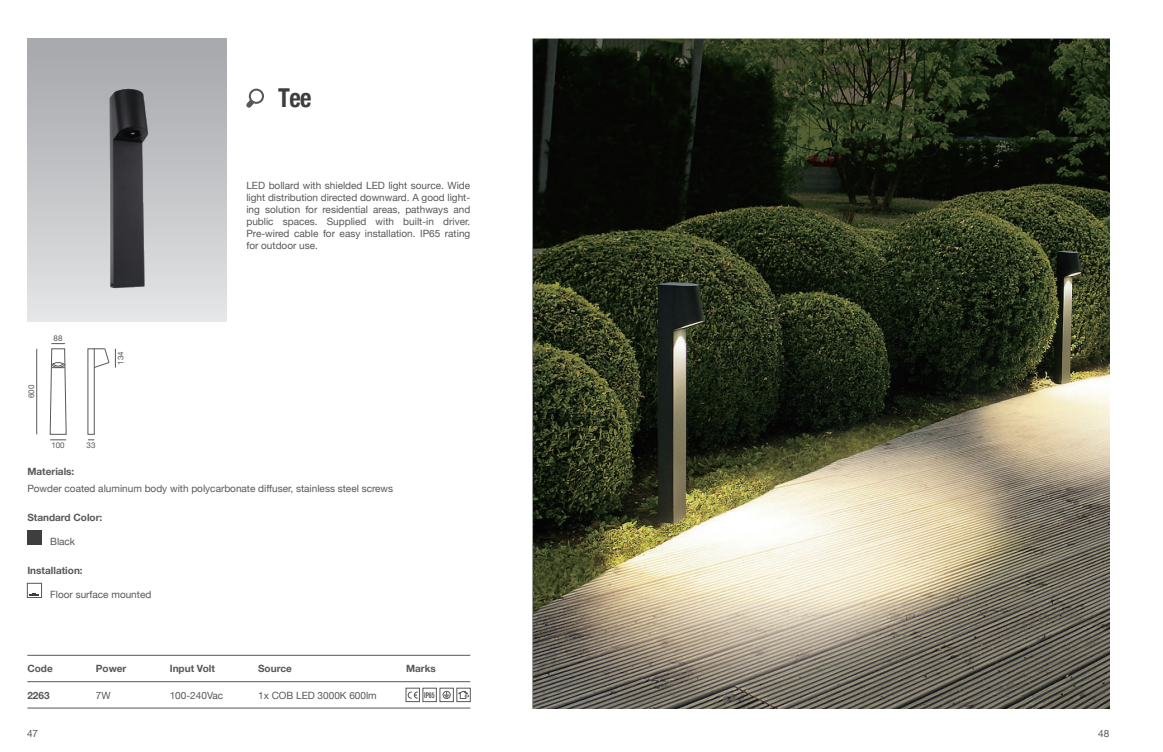
<style>
.page{position:relative;width:1163px;height:752px;background:#fff}
.page>*{position:absolute;margin:0;border:0;box-sizing:border-box;transform-origin:0 0}
.t1{font:700 condensed 26px "Helvetica Neue";color:#3e3e3f;scale:.95 1}
.t2{font:10px/12px "Helvetica Neue";color:#57585a;text-align:justify}
.t3{font:700 10px "Helvetica Neue";color:#57585a}
.t4{font:8px "Helvetica Neue";color:#57585a}
.t5{font:700 condensed 8px "Helvetica Neue";color:#57585a;scale:.75 1}
</style>
<div class="page">
<div style="left:27px;top:39px;width:199px;height:282px;background:linear-gradient(to bottom,#a5a6aa,#e3e4e6)"></div>
<div style="left:27px;top:530px;width:15px;height:14px;background:#3e3e3f"></div>
<div style="left:27px;top:583px;width:15px;height:14px;border:1px solid #57585a"></div>
<svg style="left:30px;top:593px;width:9px;height:2px"></svg>
<hr style="left:27px;top:654px;width:443px;height:1px;background:#57585a">
<hr style="left:27px;top:680px;width:443px;height:1px;background:#57585a">
<hr style="left:27px;top:707px;width:443px;height:1px;background:#57585a">
<svg style="left:408px;top:691px;width:9px;height:7px"></svg>
<svg style="left:444px;top:692px;width:4px;height:4px"></svg>
<div style="left:442px;top:690px;width:8px;height:8px;border:1px solid #57585a;border-radius:50%"></div>
<div style="left:456px;top:687px;width:14px;height:14px;border:1px solid #57585a"></div>
<svg style="left:458px;top:690px;width:11px;height:8px"></svg>
<svg style="left:246px;top:89px;width:18px;height:19px"></svg>
<img style="left:45px;top:76px;width:164px;height:245px">
<hr style="left:37px;top:348px;width:1px;height:86px;background:#57585a">
<svg style="left:115px;top:348px;width:1px;height:19px"></svg>
<svg style="left:94px;top:348px;width:15px;height:19px"></svg>
<svg style="left:50px;top:343px;width:16px;height:97px"></svg>
<img style="left:533px;top:39px;width:576px;height:669px">
<h1 class="t1" style="left:278px;top:76px;width:37px">Tee</h1>
<p class="t4" style="left:26px;top:398px;width:15px;rotate:-90deg">600</p>
<p class="t4" style="left:54px;top:332px;width:10px">88</p>
<p class="t4" style="left:51px;top:439px;width:15px">100</p>
<p class="t4" style="left:87px;top:439px;width:10px">33</p>
<p class="t4" style="left:115px;top:365px;width:15px;rotate:-90deg">134</p>
<p class="t2" style="left:246px;top:179px;width:225px">LED bollard with shielded LED light source. Wide light distribution directed downward. A good light&shy;ing solution for residential areas, pathways and public spaces. Supplied with built-in driver.<br>Pre-wired cable for easy installation. IP65 rating for outdoor use.</p>
<p class="t3" style="left:27px;top:463px;width:49px">Materials:</p>
<p class="t2" style="left:27px;top:483px;width:367px">Powder coated aluminum body with polycarbonate diffuser, stainless steel screws</p>
<p class="t3" style="left:27px;top:509px;width:77px">Standard Color:</p>
<p class="t2" style="left:50px;top:535px;width:26px">Black</p>
<p class="t3" style="left:27px;top:562px;width:57px">Installation:</p>
<p class="t2" style="left:50px;top:588px;width:103px">Floor surface mounted</p>
<p class="t3" style="left:27px;top:660px;width:27px">Code</p>
<p class="t3" style="left:96px;top:660px;width:32px">Power</p>
<p class="t3" style="left:170px;top:660px;width:47px">Input Volt</p>
<p class="t3" style="left:258px;top:660px;width:35px">Source</p>
<p class="t3" style="left:406px;top:660px;width:31px">Marks</p>
<p class="t3" style="left:27px;top:687px;width:24px">2263</p>
<p class="t2" style="left:96px;top:689px;width:16px">7W</p>
<p class="t2" style="left:170px;top:689px;width:55px">100-240Vac</p>
<p class="t2" style="left:258px;top:689px;width:120px">1x COB LED 3000K 600lm</p>
<p class="t5" style="left:424px;top:688px;width:15px">IP65</p>
<p class="t2" style="left:27px;top:727px;width:13px">47</p>
<p class="t2" style="left:1097px;top:727px;width:13px">48</p>
</div>
